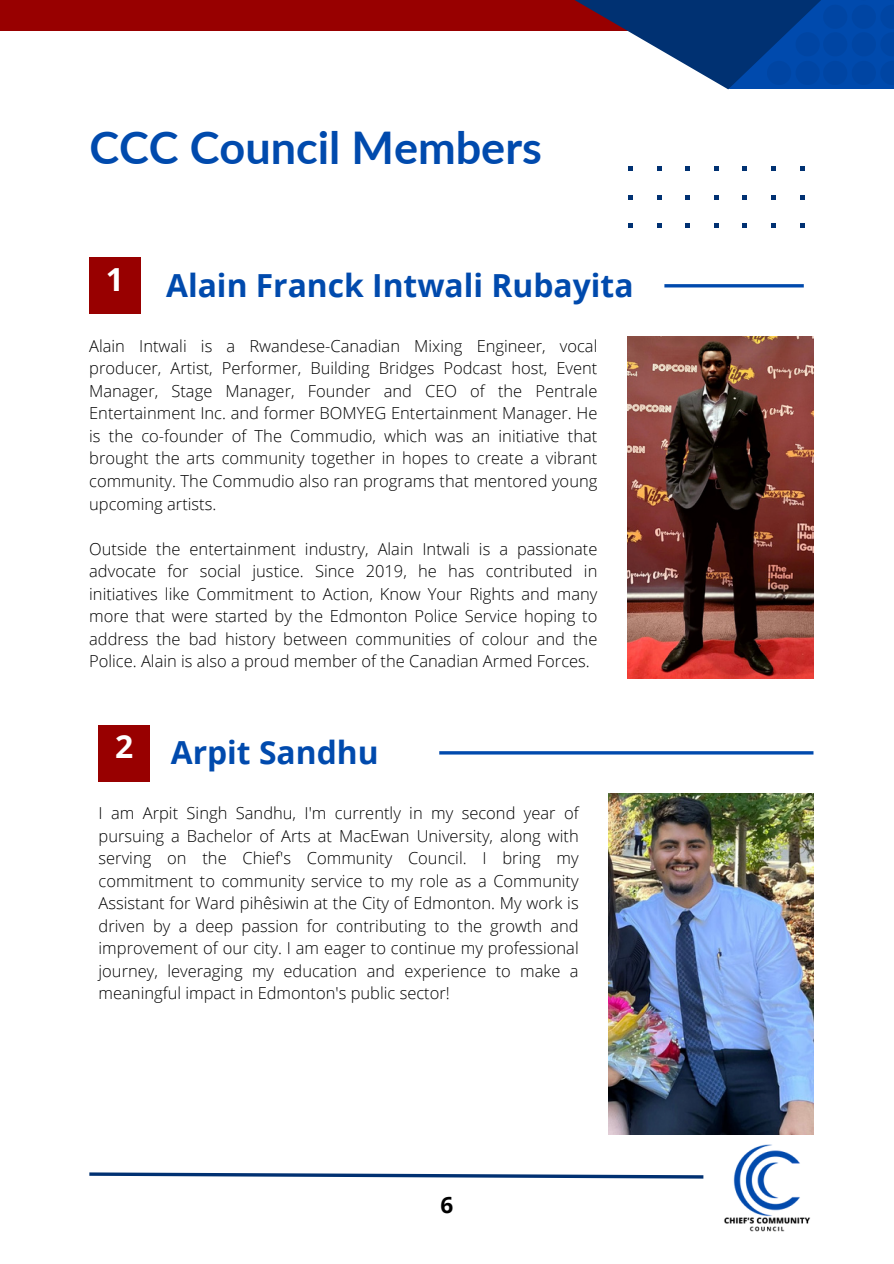
<style>
.page{position:relative;width:894px;height:1264px;background:#fff}
.page>*{position:absolute;margin:0;border:0;box-sizing:border-box;transform-origin:0 0}
.t1{font:700 45px "Lato";color:#004aad}
.t2{font:700 31.8px "Open Sans";color:#004aad}
.t3{font:700 31.8px "Open Sans";color:#fff}
.t4{font:700 22.5px "Open Sans";color:#000}
.t5{font:300 16.5px/22.5px "Open Sans";color:#000;text-align:justify}
</style>
<div class="page">
<div style="left:0;top:0;width:700px;height:31px;background:#980000"></div>
<svg style="left:575px;top:0;width:153px;height:89px"></svg>
<svg style="left:728px;top:0;width:165px;height:89px;background:#003985"></svg>
<svg style="left:628px;top:167px;width:4px;height:4px"></svg>
<svg style="left:628px;top:195px;width:4px;height:4px"></svg>
<svg style="left:628px;top:223px;width:4px;height:4px"></svg>
<svg style="left:657px;top:167px;width:4px;height:4px"></svg>
<svg style="left:657px;top:195px;width:4px;height:4px"></svg>
<svg style="left:657px;top:223px;width:4px;height:4px"></svg>
<svg style="left:685px;top:167px;width:4px;height:4px"></svg>
<svg style="left:685px;top:195px;width:4px;height:4px"></svg>
<svg style="left:685px;top:223px;width:4px;height:4px"></svg>
<svg style="left:714px;top:167px;width:4px;height:4px"></svg>
<svg style="left:714px;top:195px;width:4px;height:4px"></svg>
<svg style="left:714px;top:223px;width:4px;height:4px"></svg>
<svg style="left:742px;top:167px;width:4px;height:4px"></svg>
<svg style="left:742px;top:195px;width:4px;height:4px"></svg>
<svg style="left:742px;top:223px;width:4px;height:4px"></svg>
<svg style="left:771px;top:167px;width:4px;height:4px"></svg>
<svg style="left:771px;top:195px;width:4px;height:4px"></svg>
<svg style="left:771px;top:223px;width:4px;height:4px"></svg>
<svg style="left:800px;top:167px;width:3px;height:4px"></svg>
<svg style="left:800px;top:195px;width:3px;height:4px"></svg>
<svg style="left:800px;top:223px;width:3px;height:4px"></svg>
<div style="left:89px;top:257px;width:52px;height:57px;background:#980000"></div>
<hr style="left:664px;top:284px;width:139px;height:3px;background:#004aad">
<svg style="left:767px;top:0;width:126px;height:84px;background:#0044a0"></svg>
<div style="left:98px;top:725px;width:52px;height:56px;background:#980000"></div>
<hr style="left:439px;top:751px;width:374px;height:3px;background:#004aad">
<svg style="left:89px;top:1172px;width:615px;height:7px"></svg>
<img style="left:713px;top:1134px;width:101px;height:98px">
<img style="left:627px;top:337px;width:186px;height:342px">
<img style="left:608px;top:794px;width:205px;height:340px">
<p class="t1" style="left:89px;top:120px;width:454px">CCC Council Members</p>
<p class="t3" style="left:106px;top:257px;width:20px">1</p>
<p class="t2" style="left:166px;top:262px;width:469px">Alain Franck Intwali Rubayita</p>
<p class="t5" style="left:89px;top:334px;width:509px">Alain Intwali is a Rwandese-Canadian Mixing Engineer, vocal producer, Artist, Performer, Building Bridges Podcast host, Event Manager, Stage Manager, Founder and CEO of the Pentrale Entertainment Inc. and former BOMYEG Entertainment Manager. He is the co-founder of The Commudio, which was an initiative that brought the arts community together in hopes to create a vibrant community. The Commudio also ran programs that mentored young upcoming artists.</p>
<p class="t5" style="left:89px;top:537px;width:509px">Outside the entertainment industry, Alain Intwali is a passionate advocate for social justice. Since 2019, he has contributed in initiatives like Commitment to Action, Know Your Rights and many more that were started by the Edmonton Police Service hoping to address the bad history between communities of colour and the Police. Alain is also a proud member of the Canadian Armed Forces.</p>
<h2 class="t3" style="left:115px;top:724px;width:20px">2</h2>
<h2 class="t2" style="left:171px;top:729px;width:209px">Arpit Sandhu</h2>
<p class="t5" style="left:98px;top:801px;width:481px">I am Arpit Singh Sandhu, I'm currently in my second year of pursuing a Bachelor of Arts at MacEwan University, along with serving on the Chief's Community Council. I bring my commitment to community service to my role as a Community Assistant for Ward pihêsiwin at the City of Edmonton. My work is driven by a deep passion for contributing to the growth and improvement of our city. I am eager to continue my professional journey, leveraging my education and experience to make a meaningful impact in Edmonton's public sector!</p>
<p class="t4" style="left:440px;top:1189px;width:14px">6</p>
</div>
